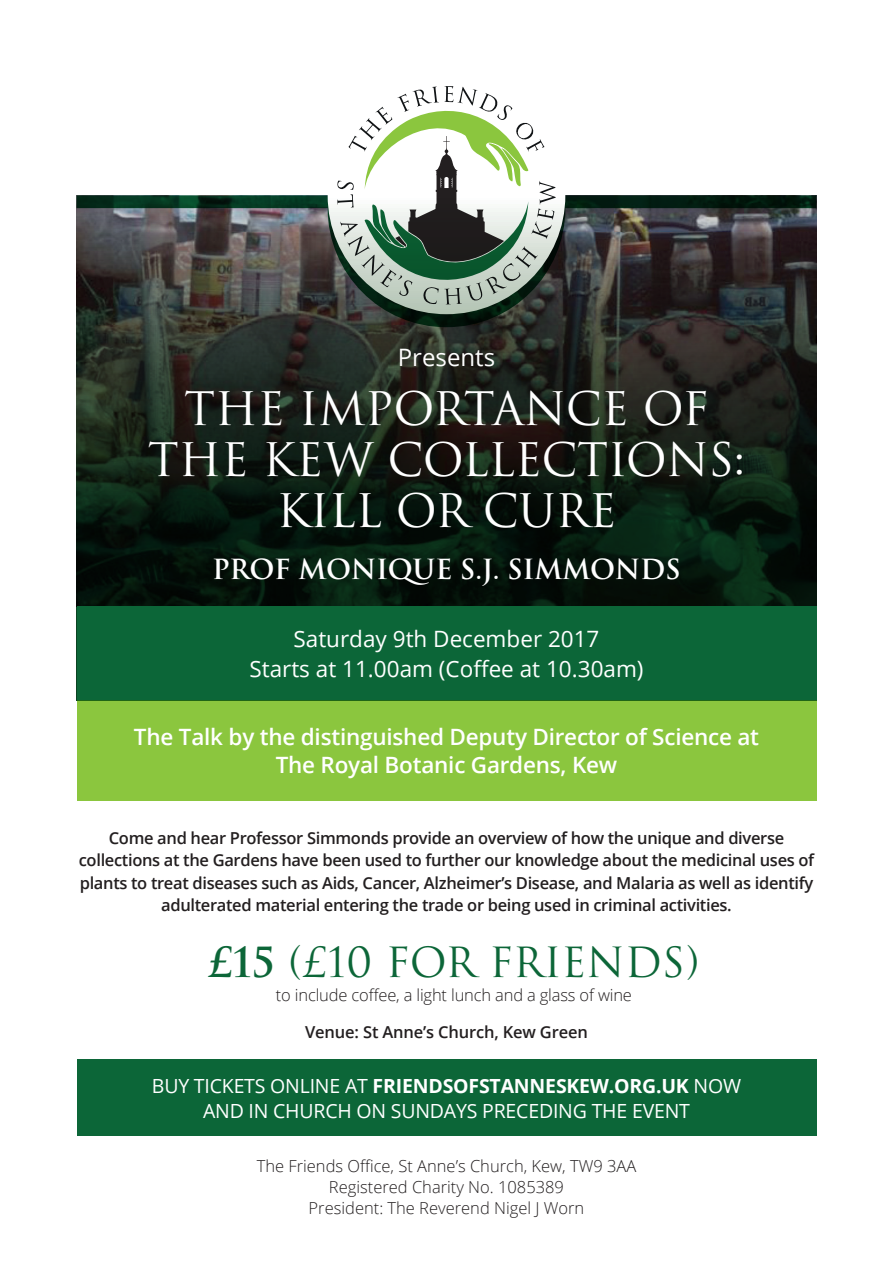
<style>
.page{position:relative;width:893px;height:1263px;background:#fff}
.page>*{position:absolute;margin:0;border:0;box-sizing:border-box;transform-origin:0 0}
.t1{font:45px/51px "Trajan";letter-spacing:-.01em;color:#fff;text-align:center}
.t2{font:40.5px "Trajan";color:#0c6638}
.t3{font:700 27px "Trajan";letter-spacing:-.01em;color:#fff}
.t4{font:24px "Open Sans";color:#fff}
.t5{font:600 22.5px/28.5px "Open Sans";letter-spacing:-.01em;color:#fff;text-align:center}
.t6{font:22.5px "Open Sans";color:#fff}
.t7{font:19.5px/25.5px "Open Sans";letter-spacing:-.01em;color:#fff;text-align:center}
.t8{font:600 16.5px/22.5px "Open Sans";letter-spacing:-.02em;color:#231f20;text-align:center}
.t9{font:300 16.5px "Open Sans";color:#231f20}
.s1{font-weight:700}
</style>
<div class="page">
<div style="left:77px;top:1059px;width:739px;height:77px;background:#0c6638"></div>
<div style="left:77px;top:700px;width:739px;height:100px;background:#8bc63e"></div>
<svg style="left:337px;top:86px;width:219px;height:109px"></svg>
<svg style="left:77px;top:195px;width:739px;height:411px;background:#262f28"></svg>
<div style="left:77px;top:606px;width:739px;height:94px;background:#0c6638"></div>
<p class="t4" style="left:398px;top:341px;width:99px">Presents</p>
<p class="t1" style="left:148px;top:384px;width:599px">THE IMPORTANCE OF<br>THE KEW COLLECTIONS:<br>KILL OR CURE</p>
<p class="t3" style="left:212px;top:553px;width:470px">PROF MONIQUE S.J. SIMMONDS</p>
<p class="t6" style="left:293px;top:623px;width:307px">Saturday 9th December 2017</p>
<p class="t6" style="left:249px;top:653px;width:396px">Starts at 11.00am (Coffee at 10.30am)</p>
<p class="t5" style="left:134px;top:722px;width:627px">The Talk by the distinguished Deputy Director of Science at<br>The Royal Botanic Gardens, Kew</p>
<p class="t8" style="left:79px;top:826px;width:737px">Come and hear Professor Simmonds provide an overview of how the unique and diverse collections at the Gardens have been used to further our knowledge about the medicinal uses of plants to treat diseases such as Aids, Cancer, Alzheimer’s Disease, and Malaria as well as identify adulterated material entering the trade or being used in criminal activities.</p>
<p class="t2" style="left:208px;top:938px;width:493px"><span class="s1">£15</span> (£10 FOR FRIENDS)</p>
<p class="t9" style="left:276px;top:983px;width:358px">to include coffee, a light lunch and a glass of wine</p>
<p class="t8" style="left:305px;top:1020px;width:284px">Venue: St Anne’s Church, Kew Green</p>
<p class="t7" style="left:152px;top:1072px;width:591px">BUY TICKETS ONLINE AT <span class="s1">FRIENDSOFSTANNESKEW.ORG.UK</span> NOW<br>AND IN CHURCH ON SUNDAYS PRECEDING THE EVENT</p>
<p class="t9" style="left:257px;top:1154px;width:381px">The Friends Office, St Anne’s Church, Kew, TW9 3AA</p>
<p class="t9" style="left:329px;top:1175px;width:237px">Registered Charity No. 1085389</p>
<p class="t9" style="left:309px;top:1196px;width:277px">President: The Reverend Nigel J Worn</p>
</div>
